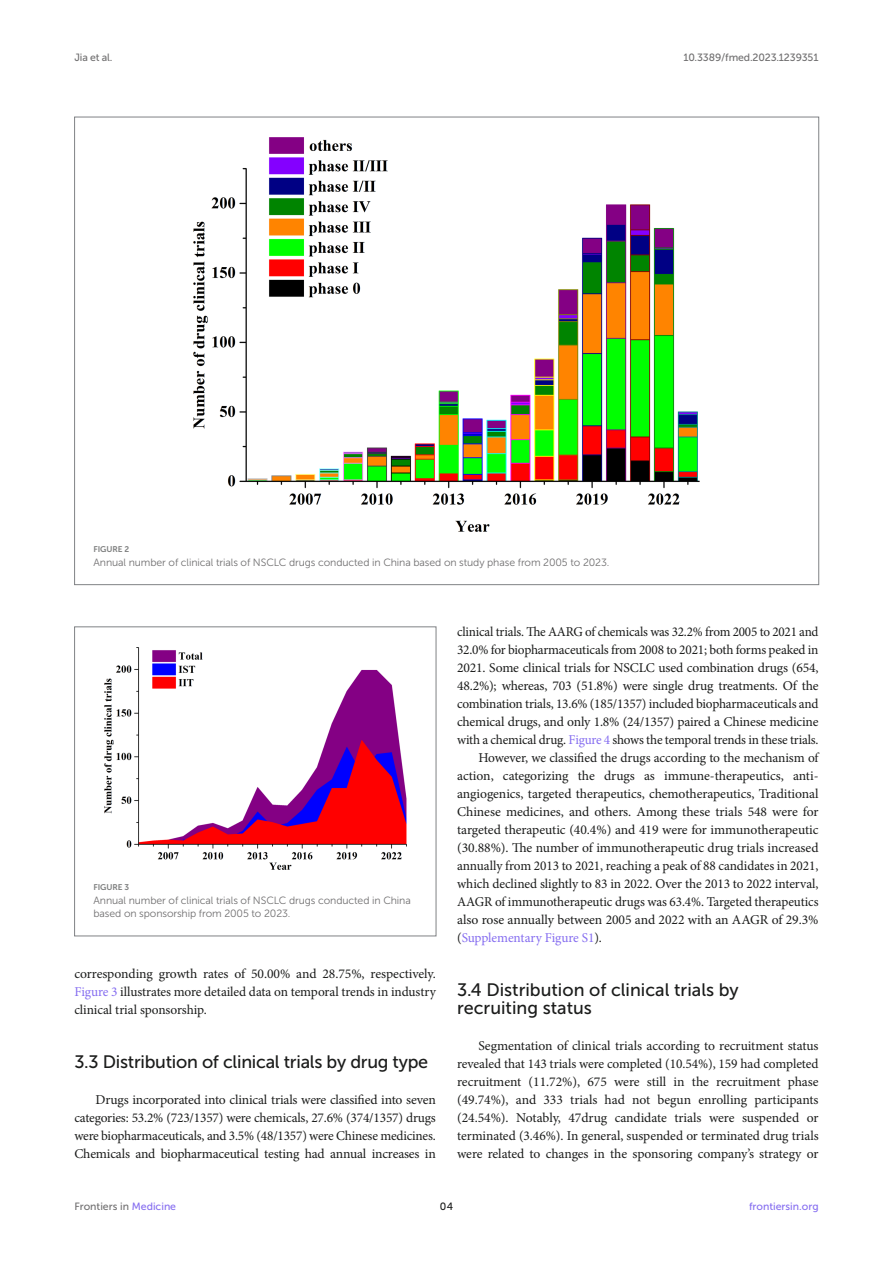
<style>
.page{position:relative;width:893px;height:1263px;background:#fff}
.page>*{position:absolute;margin:0;border:0;box-sizing:border-box;transform-origin:0 0}
.HEAD_2{font:18px/18px "Museo Sans 500";color:#1b1c1b}
.TEXT_FLUSH{font:13.5px/18px "Minion Pro";letter-spacing:-.015em;color:#1b1c1b;text-align:justify}
.TEXT{font:13.5px/18px "Minion Pro";letter-spacing:-.005em;color:#1b1c1b;text-align:justify}
.FIG_LEG{font:10.5px/13.5px "Museo Sans 300";letter-spacing:-.01em;color:#706f70}
.t1{font:10.5px "Museo Sans 500";letter-spacing:-.015em;color:#706f70}
.t2{font:10.5px "Museo Sans 500";color:#856df0}
.t3{font:10.5px "Museo Sans 500";color:#1b1c1b}
.FIG_HD{font:8.25px "Museo Sans 700";letter-spacing:-.01em;color:#7e7f7f}
.s1{color:#856df0}
</style>
<div class="page">
<img style="left:193px;top:137px;width:507px;height:395px">
<img style="left:104px;top:647px;width:303px;height:223px">
<div style="left:74px;top:627px;width:362px;height:309px;border:1px solid #808285"></div>
<p class="t1" style="left:74px;top:51px;width:40px">Jia et al.</p>
<p class="t1" style="left:683px;top:51px;width:137px">10.3389/fmed.2023.1239351</p>
<p class="FIG_HD" style="left:94px;top:545px;width:37px">FIGURE 2</p>
<p class="FIG_LEG" style="left:94px;top:555px;width:517px">Annual number of clinical trials of NSCLC drugs conducted in China based on study phase from 2005 to 2023.</p>
<p class="FIG_HD" style="left:94px;top:882px;width:37px">FIGURE 3</p>
<p class="FIG_LEG" style="left:94px;top:893px;width:319px">Annual number of clinical trials of NSCLC drugs conducted in China based on sponsorship from 2005 to 2023.</p>
<p class="TEXT" style="left:74px;top:965px;width:363px">corresponding growth rates of 50.00% and 28.75%, respectively.<br><span class="s1">Figure 3</span> illustrates more detailed data on temporal trends in industry clinical trial sponsorship.</p>
<p class="HEAD_2" style="left:74px;top:1053px;width:355px">3.3 Distribution of clinical trials by drug type</p>
<p class="TEXT_FLUSH" style="left:74px;top:1091px;width:363px;text-indent:21px">Drugs incorporated into clinical trials were classified into seven categories: 53.2% (723/1357) were chemicals, 27.6% (374/1357) drugs were biopharmaceuticals, and 3.5% (48/1357) were Chinese medicines.<br>Chemicals and biopharmaceutical testing had annual increases in</p>
<p class="TEXT_FLUSH" style="left:457px;top:623px;width:363px">clinical trials. The AARG of chemicals was 32.2% from 2005 to 2021 and 32.0% for biopharmaceuticals from 2008 to 2021; both forms peaked in 2021. Some clinical trials for NSCLC used combination drugs (654, 48.2%); whereas, 703 (51.8%) were single drug treatments. Of the combination trials, 13.6% (185/1357) included biopharmaceuticals and chemical drugs, and only 1.8% (24/1357) paired a Chinese medicine with a chemical drug. <span class="s1">Figure 4</span> shows the temporal trends in these trials.</p>
<p class="TEXT" style="left:457px;top:749px;width:363px;text-indent:21px">However, we classified the drugs according to the mechanism of action, categorizing the drugs as immune-therapeutics, anti&shy;angiogenics, targeted therapeutics, chemotherapeutics, Traditional Chinese medicines, and others. Among these trials 548 were for targeted therapeutic (40.4%) and 419 were for immunotherapeutic (30.88%). The number of immunotherapeutic drug trials increased annually from 2013 to 2021, reaching a peak of 88 candidates in 2021, which declined slightly to 83 in 2022. Over the 2013 to 2022 interval, AAGR of immunotherapeutic drugs was 63.4%. Targeted therapeutics also rose annually between 2005 and 2022 with an AAGR of 29.3% (<span class="s1">Supplementary Figure S1</span>).</p>
<p class="HEAD_2" style="left:457px;top:981px;width:283px">3.4 Distribution of clinical trials by recruiting status</p>
<p class="TEXT_FLUSH" style="left:457px;top:1037px;width:363px;text-indent:21px">Segmentation of clinical trials according to recruitment status revealed that 143 trials were completed (10.54%), 159 had completed recruitment (11.72%), 675 were still in the recruitment phase (49.74%), and 333 trials had not begun enrolling participants (24.54%). Notably, 47drug candidate trials were suspended or terminated (3.46%). In general, suspended or terminated drug trials were related to changes in the sponsoring company’s strategy or</p>
<p class="t1" style="left:74px;top:1200px;width:103px">Frontiers in <span class="s1">Medicine</span></p>
<p class="t3" style="left:440px;top:1200px;width:15px">04</p>
<p class="t2" style="left:749px;top:1200px;width:71px">frontiersin.org</p>
</div>
